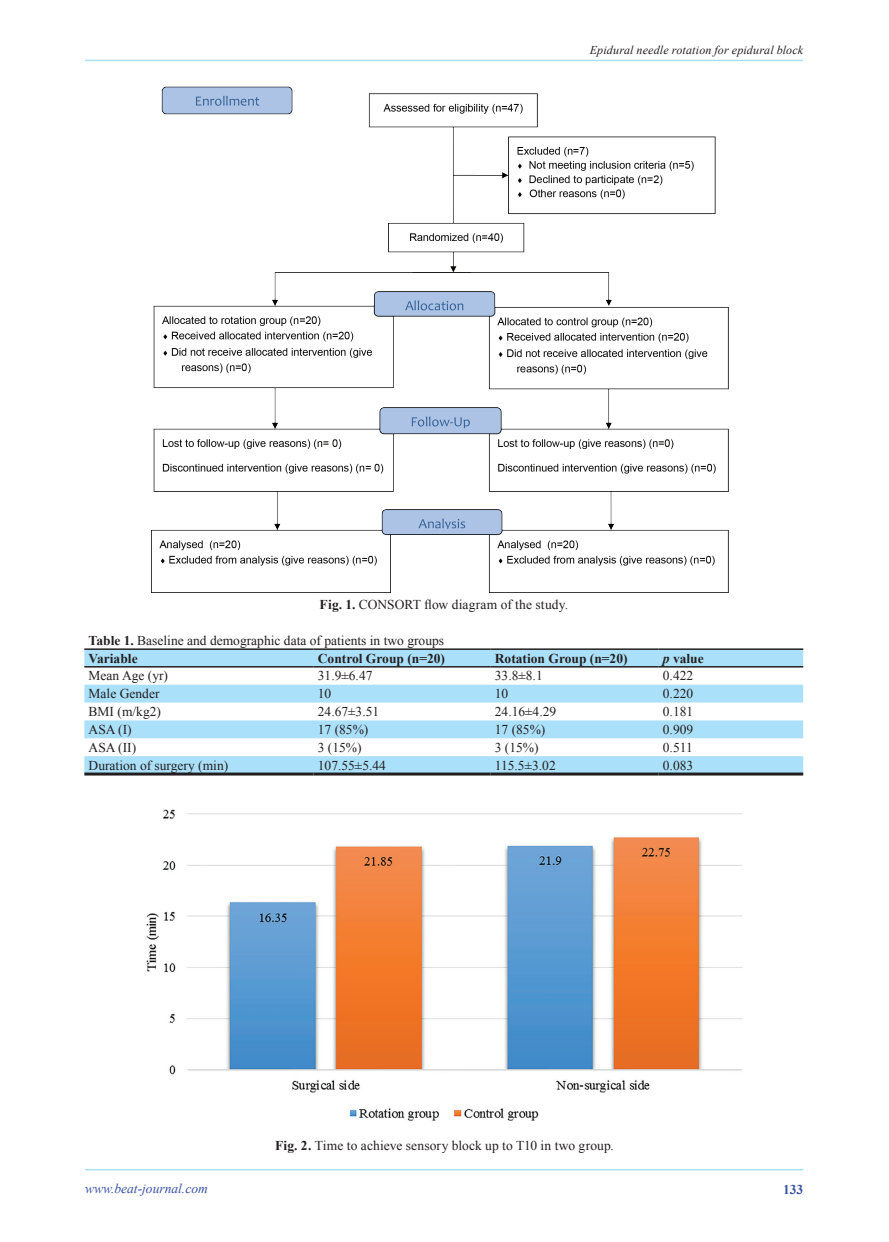
<style>
.page{position:relative;width:889px;height:1242px;background:#fff}
.page>*{position:absolute;margin:0;border:0;box-sizing:border-box;transform-origin:0 0}
.t1{font:13.5px/17.7px "Times New Roman";color:#231f20}
.t2{font:700 13.5px "Times New Roman";color:#231f20}
.t3{font:italic 13.5px "Times New Roman";color:#3a53a3}
.t4{font:700 13.5px "Times New Roman";color:#3a53a3}
.t5{font:italic 12px "Times New Roman";letter-spacing:.015em;color:#231f20}
.s1{font-weight:700}
.s2{font-style:italic}
</style>
<div class="page">
<hr style="left:85px;top:1169px;width:718px;height:1px;background:#aae0f9">
<hr style="left:85px;top:60px;width:718px;height:1px;background:#aae0f9">
<svg style="left:84px;top:650px;width:719px;height:122px;fill:#aae0f9"></svg>
<hr style="left:84px;top:648px;width:229px;height:2px;background:#231f20">
<hr style="left:313px;top:648px;width:177px;height:2px;background:#231f20">
<hr style="left:490px;top:648px;width:168px;height:2px;background:#231f20">
<hr style="left:658px;top:648px;width:145px;height:2px;background:#231f20">
<hr style="left:84px;top:666px;width:229px;height:1px;background:#231f20">
<hr style="left:313px;top:666px;width:177px;height:1px;background:#231f20">
<hr style="left:490px;top:666px;width:168px;height:1px;background:#231f20">
<hr style="left:658px;top:666px;width:145px;height:1px;background:#231f20">
<hr style="left:84px;top:772px;width:229px;height:3px;background:#231f20">
<hr style="left:313px;top:772px;width:177px;height:3px;background:#231f20">
<hr style="left:490px;top:772px;width:168px;height:3px;background:#231f20">
<hr style="left:658px;top:772px;width:145px;height:3px;background:#231f20">
<img style="left:151px;top:86px;width:578px;height:506px">
<img style="left:146px;top:809px;width:596px;height:312px">
<p class="t5" style="left:590px;top:42px;width:215px">Epidural needle rotation for epidural block</p>
<p class="t1" style="left:319px;top:595px;width:250px"><span class="s1">Fig. 1.</span> CONSORT flow diagram of the study.</p>
<p class="t1" style="left:89px;top:631px;width:357px"><span class="s1">Table 1.</span> Baseline and demographic data of patients in two groups<br><span class="s1">Variable</span></p>
<p class="t2" style="left:318px;top:648px;width:129px">Control Group (n=20)</p>
<p class="t2" style="left:495px;top:648px;width:134px">Rotation Group (n=20)</p>
<p class="t2" style="left:663px;top:648px;width:42px"><span class="s2">p</span> value</p>
<p class="t1" style="left:89px;top:666px;width:81px">Mean Age (yr)</p>
<p class="t1" style="left:318px;top:666px;width:56px">31.9±6.47</p>
<p class="t1" style="left:495px;top:666px;width:49px">33.8±8.1</p>
<p class="t1" style="left:663px;top:666px;width:32px">0.422</p>
<p class="t1" style="left:89px;top:684px;width:72px">Male Gender</p>
<p class="t1" style="left:318px;top:684px;width:15px">10</p>
<p class="t1" style="left:495px;top:684px;width:15px">10</p>
<p class="t1" style="left:663px;top:684px;width:32px">0.220</p>
<p class="t1" style="left:89px;top:702px;width:74px">BMI (m/kg2)</p>
<p class="t1" style="left:318px;top:702px;width:63px">24.67±3.51</p>
<p class="t1" style="left:495px;top:702px;width:63px">24.16±4.29</p>
<p class="t1" style="left:663px;top:702px;width:32px">0.181</p>
<p class="t1" style="left:89px;top:720px;width:45px">ASA (I)</p>
<p class="t1" style="left:318px;top:720px;width:52px">17 (85%)</p>
<p class="t1" style="left:495px;top:720px;width:52px">17 (85%)</p>
<p class="t1" style="left:663px;top:720px;width:32px">0.909</p>
<p class="t1" style="left:89px;top:738px;width:49px">ASA (II)</p>
<p class="t1" style="left:318px;top:738px;width:45px">3 (15%)</p>
<p class="t1" style="left:495px;top:738px;width:45px">3 (15%)</p>
<p class="t1" style="left:663px;top:738px;width:31px">0.511</p>
<p class="t1" style="left:89px;top:756px;width:141px">Duration of surgery (min)</p>
<p class="t1" style="left:318px;top:756px;width:70px">107.55±5.44</p>
<p class="t1" style="left:495px;top:756px;width:62px">115.5±3.02</p>
<p class="t1" style="left:663px;top:756px;width:32px">0.083</p>
<p class="t1" style="left:275px;top:1135px;width:340px"><span class="s1">Fig. 2.</span> Time to achieve sensory block up to T10 in two group.</p>
<p class="t3" style="left:85px;top:1179px;width:124px">www.beat-journal.com</p>
<p class="t4" style="left:783px;top:1179px;width:22px">133</p>
</div>
